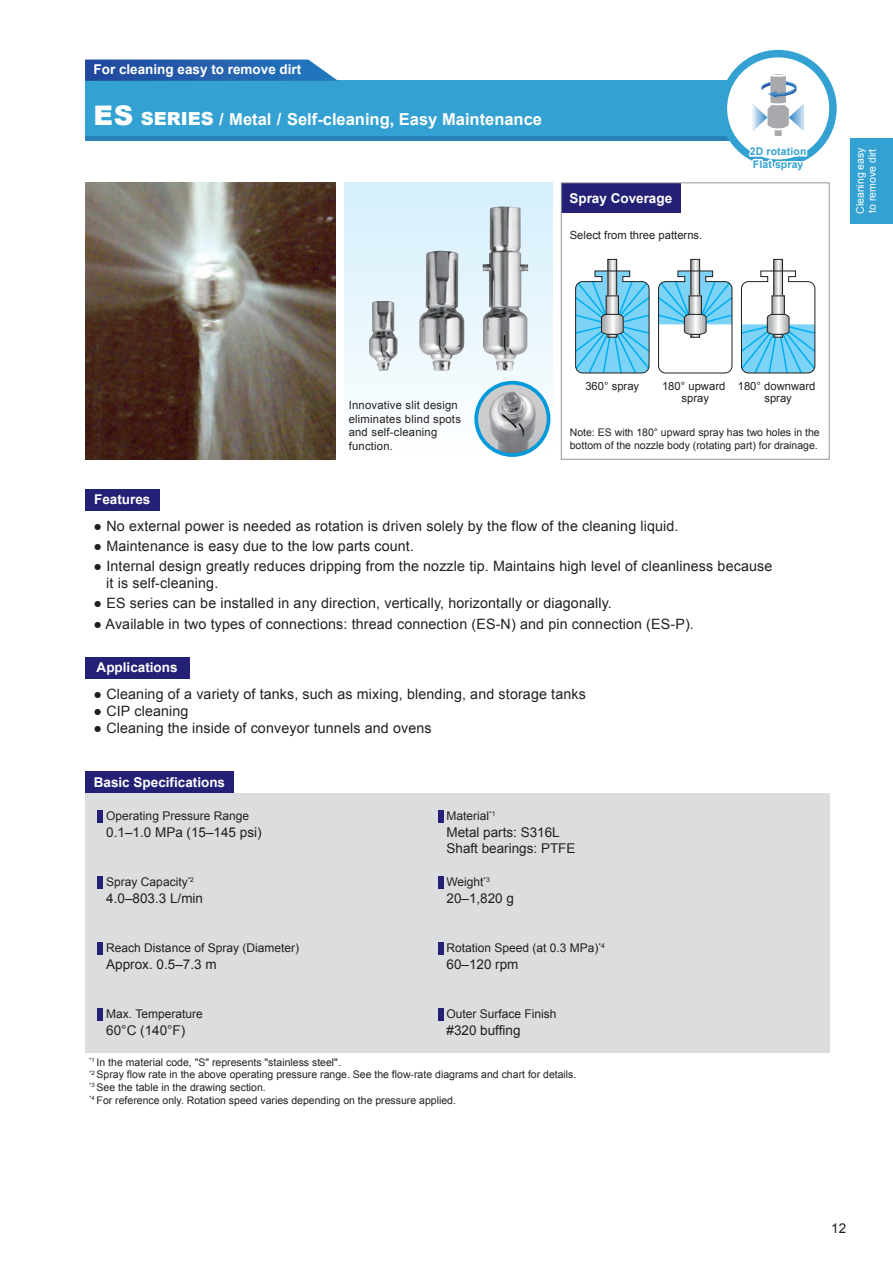
<style>
.page{position:relative;width:893px;height:1263px;background:#fff}
.page>*{position:absolute;margin:0;border:0;box-sizing:border-box;transform-origin:0 0}
.t1{font:700 16.5px "Arial";color:#fff}
.t2{font:14.25px/17.1px "Arial";letter-spacing:.01em;color:#231f20}
.t3{font:13.5px/16.5px "Arial";color:#231f20}
.t4{font:700 13.5px "Arial";color:#fff}
.t5{font:12px "Arial";color:#231f20}
.t6{font:11.25px/12.3px "Arial";color:#231f20;text-align:center}
.t7{font:11.25px/13.5px "Arial";letter-spacing:.02em;color:#231f20}
.t8{font:10.5px/12.6px "Arial";color:#231f20}
.t9{font:10.5px/12px "Arial";color:#fff}
.t10{font:700 10.5px/12.8px "Arial";letter-spacing:.01em;color:#33a2d2}
.s1{font-weight:900;font-size:27px}
.s2{font-weight:900;font-size:18px}
.s3{font-weight:900}
</style>
<div class="page">
<hr style="left:85px;top:136px;width:693px;height:4px;background:#2883ba">
<div style="left:561px;top:183px;width:119px;height:30px;background:#242076"></div>
<div style="left:85px;top:793px;width:744px;height:259px;background:#dcdddf"></div>
<div style="left:344px;top:183px;width:209px;height:276px;background:linear-gradient(to bottom,#d5f0fb,#fbfdfe)"></div>
<img style="left:85px;top:183px;width:251px;height:276px">
<div style="left:561px;top:182px;width:269px;height:278px;border:1px solid #939598"></div>
<img style="left:476px;top:383px;width:73px;height:72px;border-radius:36px">
<div style="left:474px;top:381px;width:76px;height:76px;border:4px solid #0099da;border-radius:50%"></div>
<img style="left:369px;top:301px;width:29px;height:70px">
<img style="left:482px;top:207px;width:46px;height:164px">
<img style="left:419px;top:251px;width:45px;height:120px">
<div style="left:85px;top:81px;width:693px;height:55px;background:#33a2d2"></div>
<svg style="left:85px;top:60px;width:253px;height:21px;background:#2f68b1"></svg>
<div style="left:720px;top:50px;width:117px;height:117px;background:#33a2d2;border-radius:50%"></div>
<div style="left:727px;top:57px;width:102px;height:102px;background:#fff;border-radius:50%"></div>
<svg style="left:753px;top:74px;width:50px;height:62px"></svg>
<div style="left:98px;top:810px;width:5px;height:13px;background:#242076"></div>
<div style="left:98px;top:876px;width:5px;height:13px;background:#242076"></div>
<div style="left:98px;top:942px;width:5px;height:13px;background:#242076"></div>
<div style="left:98px;top:1008px;width:5px;height:12px;background:#242076"></div>
<div style="left:438px;top:810px;width:5px;height:13px;background:#242076"></div>
<div style="left:438px;top:876px;width:5px;height:13px;background:#242076"></div>
<div style="left:438px;top:942px;width:5px;height:13px;background:#242076"></div>
<div style="left:438px;top:1008px;width:5px;height:12px;background:#242076"></div>
<div style="left:85px;top:489px;width:74px;height:21px;background:#242076"></div>
<svg style="left:610px;top:261px;width:5px;height:9px"></svg>
<div style="left:608px;top:259px;width:9px;height:37px;border:1px solid #231f20"></div>
<svg style="left:692px;top:261px;width:6px;height:9px"></svg>
<div style="left:690px;top:259px;width:10px;height:37px;border:1px solid #231f20"></div>
<svg style="left:775px;top:261px;width:6px;height:9px"></svg>
<div style="left:773px;top:259px;width:10px;height:37px;border:1px solid #231f20"></div>
<svg style="left:575px;top:270px;width:241px;height:104px"></svg>
<svg style="left:746px;top:148px;width:63px;height:19px"></svg>
<div style="left:85px;top:657px;width:104px;height:21px;background:#242076"></div>
<div style="left:85px;top:772px;width:149px;height:21px;background:#242076"></div>
<div style="left:850px;top:138px;width:43px;height:85px;background:#33a2d2"></div>
<p class="t4" style="left:94px;top:61px;width:209px">For cleaning easy to remove dirt</p>
<p class="t1" style="left:94px;top:109px;width:450px"><span class="s1">ES</span> <span class="s2">SERIES</span> <span class="s3">/</span> Metal <span class="s3">/</span> Self-cleaning, Easy Maintenance</p>
<p class="t4" style="left:569px;top:189px;width:104px">Spray Coverage</p>
<p class="t6" style="left:570px;top:229px;width:134px">Select from three patterns.</p>
<p class="t10" style="left:750px;top:145px;width:58px">2D rotation<br>Flat spray</p>
<p class="t9" style="left:854px;top:214px;width:68px;rotate:-90deg">Cleaning easy to remove dirt</p>
<p class="t4" style="left:94px;top:491px;width:58px">Features</p>
<p class="t7" style="left:349px;top:399px;width:114px">Innovative slit design eliminates blind spots and self-cleaning function.</p>
<p class="t6" style="left:585px;top:380px;width:55px">360° spray</p>
<p class="t6" style="left:662px;top:380px;width:65px">180° upward spray</p>
<p class="t6" style="left:738px;top:380px;width:79px">180° downward spray</p>
<p class="t8" style="left:570px;top:426px;width:251px">Note: ES with 180° upward spray has two holes in the bottom of the nozzle body (rotating part) for drainage.</p>
<p class="t2" style="left:94px;top:518px;width:586px">● No external power is needed as rotation is driven solely by the flow of the cleaning liquid.</p>
<p class="t2" style="left:94px;top:538px;width:322px">● Maintenance is easy due to the low parts count.</p>
<p class="t2" style="left:106px;top:558px;width:667px;text-indent:-13px">● Internal design greatly reduces dripping from the nozzle tip. Maintains high level of cleanliness because it is self-cleaning.</p>
<p class="t2" style="left:94px;top:595px;width:520px">● ES series can be installed in any direction, vertically, horizontally or diagonally.</p>
<p class="t2" style="left:94px;top:615px;width:602px">● Available in two types of connections: thread connection (ES-N) and pin connection (ES-P).</p>
<p class="t4" style="left:97px;top:659px;width:83px">Applications</p>
<p class="t2" style="left:94px;top:686px;width:494px">● Cleaning of a variety of tanks, such as mixing, blending, and storage tanks</p>
<p class="t2" style="left:94px;top:703px;width:96px">● CIP cleaning</p>
<p class="t2" style="left:94px;top:720px;width:340px">● Cleaning the inside of conveyor tunnels and ovens</p>
<p class="t4" style="left:94px;top:774px;width:133px">Basic Specifications</p>
<p class="t5" style="left:106px;top:808px;width:144px">Operating Pressure Range</p>
<p class="t3" style="left:106px;top:824px;width:157px">0.1–1.0 MPa (15–145 psi)</p>
<p class="t5" style="left:106px;top:874px;width:89px">Spray Capacity<sup>*2</sup></p>
<p class="t3" style="left:106px;top:890px;width:98px">4.0–803.3 L/min</p>
<p class="t5" style="left:106px;top:940px;width:194px">Reach Distance of Spray (Diameter)</p>
<p class="t3" style="left:106px;top:956px;width:112px">Approx. 0.5–7.3 m</p>
<p class="t5" style="left:106px;top:1006px;width:98px">Max. Temperature</p>
<p class="t3" style="left:106px;top:1022px;width:81px">60°C (140°F)</p>
<p class="t5" style="left:446px;top:808px;width:51px">Material<sup>*1</sup></p>
<p class="t3" style="left:446px;top:824px;width:131px">Metal parts: S316L<br>Shaft bearings: PTFE</p>
<p class="t5" style="left:446px;top:874px;width:45px">Weight<sup>*3</sup></p>
<p class="t3" style="left:446px;top:890px;width:69px">20–1,820 g</p>
<p class="t5" style="left:446px;top:940px;width:160px">Rotation Speed (at 0.3 MPa)<sup>*4</sup></p>
<p class="t3" style="left:446px;top:956px;width:74px">60–120 rpm</p>
<p class="t5" style="left:446px;top:1006px;width:112px">Outer Surface Finish</p>
<p class="t3" style="left:446px;top:1022px;width:76px">#320 buffing</p>
<p class="t8" style="left:89px;top:1056px;width:489px"><sup>*1</sup> In the material code, "S" represents "stainless steel".<br><sup>*2</sup> Spray flow rate in the above operating pressure range. See the flow-rate diagrams and chart for details. <sup>*3</sup> See the table in the drawing section.<br><sup>*4</sup> For reference only. Rotation speed varies depending on the pressure applied.</p>
<p class="t3" style="left:831px;top:1220px;width:17px">12</p>
</div>
